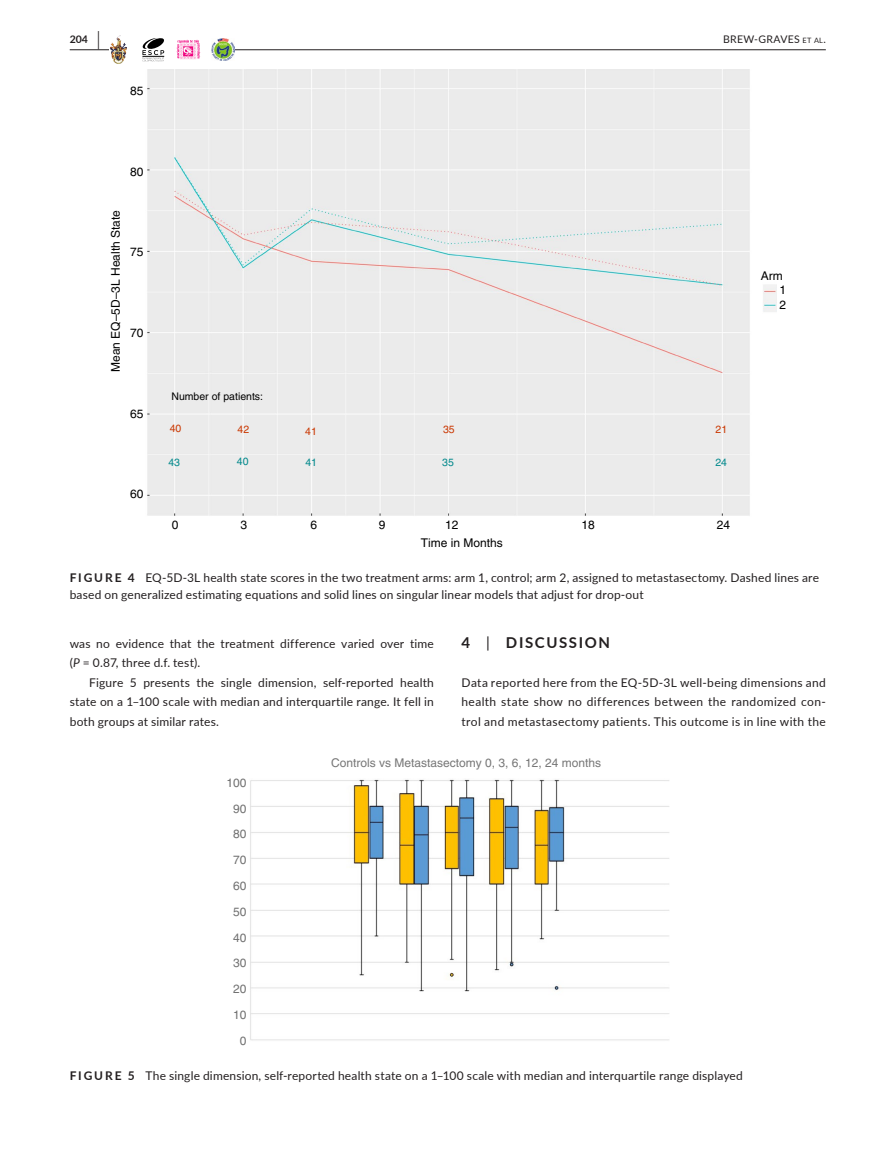
<style>
.page{position:relative;width:893px;height:1174px;background:#fff}
.page>*{position:absolute;margin:0;border:0;box-sizing:border-box;transform-origin:0 0}
.t1{font:700 15px "Lato";letter-spacing:.11em;color:#231f20}
.t2{font:12px/19.5px "Lato";letter-spacing:.015em;color:#231f20}
.t3{font:12px/14.5px "Helvetica";color:#000}
.t4{font:12px "Helvetica";color:#777}
.t5{font:12px/25.8px "Helvetica";color:#717171;text-align:center}
.t6{font:10.5px "Helvetica";color:#000}
.t7{font:10.5px "Lato";letter-spacing:.025em;color:#231f20}
.t8{font:10.5px "Helvetica";color:#00888b}
.t9{font:10.5px "Helvetica";color:#ca3701}
.t10{font:700 10.5px "Lato";color:#231f20}
.s1{font-size:19.5px}
.s2{font-size:7.35px}
.s3{font-weight:700}
.s4{font-style:italic}
.s5{font-weight:400}
</style>
<div class="page">
<hr style="left:70px;top:49px;width:756px;height:1px;background:#231f20">
<div style="left:109px;top:35px;width:125px;height:30px;background:#fff"></div>
<img style="left:110px;top:36px;width:15px;height:28px">
<svg style="left:142px;top:38px;width:23px;height:23px"></svg>
<img style="left:176px;top:40px;width:24px;height:20px">
<img style="left:212px;top:39px;width:22px;height:22px">
<img style="left:147px;top:69px;width:629px;height:447px">
<img style="left:250px;top:779px;width:419px;height:262px">
<p class="t10" style="left:70px;top:31px;width:31px">204 <span class="s1">|</span></p>
<p class="t7" style="left:723px;top:32px;width:104px">BREW-GRAVES <span class="s2">et al</span>.</p>
<p class="t3" style="left:130px;top:83px;width:15px">85</p>
<p class="t3" style="left:130px;top:164px;width:15px">80</p>
<p class="t3" style="left:108px;top:372px;width:164px;rotate:-90deg">Mean EQ–5D–3L Health State</p>
<p class="t3" style="left:130px;top:245px;width:15px">75</p>
<p class="t3" style="left:130px;top:325px;width:15px">70</p>
<p class="t3" style="left:130px;top:406px;width:15px">65</p>
<p class="t3" style="left:130px;top:487px;width:15px">60</p>
<p class="t6" style="left:171px;top:390px;width:93px">Number of patients:</p>
<p class="t9" style="left:170px;top:422px;width:13px">40</p>
<p class="t9" style="left:238px;top:423px;width:13px">42</p>
<p class="t9" style="left:305px;top:425px;width:13px">41</p>
<p class="t9" style="left:443px;top:423px;width:13px">35</p>
<p class="t9" style="left:716px;top:423px;width:13px">21</p>
<p class="t8" style="left:168px;top:456px;width:13px">43</p>
<p class="t8" style="left:237px;top:455px;width:13px">40</p>
<p class="t8" style="left:305px;top:456px;width:13px">41</p>
<p class="t8" style="left:442px;top:456px;width:13px">35</p>
<p class="t8" style="left:715px;top:456px;width:13px">24</p>
<p class="t3" style="left:172px;top:517px;width:8px">0</p>
<p class="t3" style="left:240px;top:517px;width:8px">3</p>
<p class="t3" style="left:311px;top:517px;width:8px">6</p>
<p class="t3" style="left:379px;top:517px;width:8px">9</p>
<p class="t3" style="left:445px;top:517px;width:15px">12</p>
<p class="t3" style="left:582px;top:517px;width:15px">18</p>
<p class="t3" style="left:717px;top:517px;width:15px">24</p>
<p class="t3" style="left:421px;top:535px;width:84px">Time in Months</p>
<p class="t3" style="left:779px;top:268px;width:8px;text-indent:-19px">Arm<br>1<br>2</p>
<p class="t2" style="left:70px;top:569px;width:751px;line-height:16.5px"><span class="s3">FIGURE 4</span> EQ-5D-3L health state scores in the two treatment arms: arm 1, control; arm 2, assigned to metastasectomy. Dashed lines are based on generalized estimating equations and solid lines on singular linear models that adjust for drop-out</p>
<p class="t2" style="left:70px;top:633px;width:366px">was no evidence that the treatment difference varied over time (<span class="s4">P</span> = 0.87, three d.f. test).</p>
<p class="t2" style="left:70px;top:672px;width:366px;text-align:justify;text-indent:20px">Figure 5 presents the single dimension, self-reported health state on a 1–100 scale with median and interquartile range. It fell in both groups at similar rates.</p>
<p class="t1" style="left:462px;top:631px;width:150px">4 <span class="s5">|</span> DISCUSSION</p>
<p class="t2" style="left:462px;top:672px;width:366px;text-align:justify">Data reported here from the EQ-5D-3L well-being dimensions and health state show no differences between the randomized con&shy;trol and metastasectomy patients. This outcome is in line with the</p>
<p class="t5" style="left:226px;top:769px;width:22px">100</p>
<p class="t5" style="left:233px;top:795px;width:15px">90<br>80<br>70<br>60<br>50<br>40<br>30<br>20<br>10<br>0</p>
<p class="t4" style="left:331px;top:756px;width:272px">Controls vs Metastasectomy 0, 3, 6, 12, 24 months</p>
<p class="t2" style="left:70px;top:1065px;width:675px"><span class="s3">FIGURE 5</span> The single dimension, self-reported health state on a 1–100 scale with median and interquartile range displayed</p>
</div>
